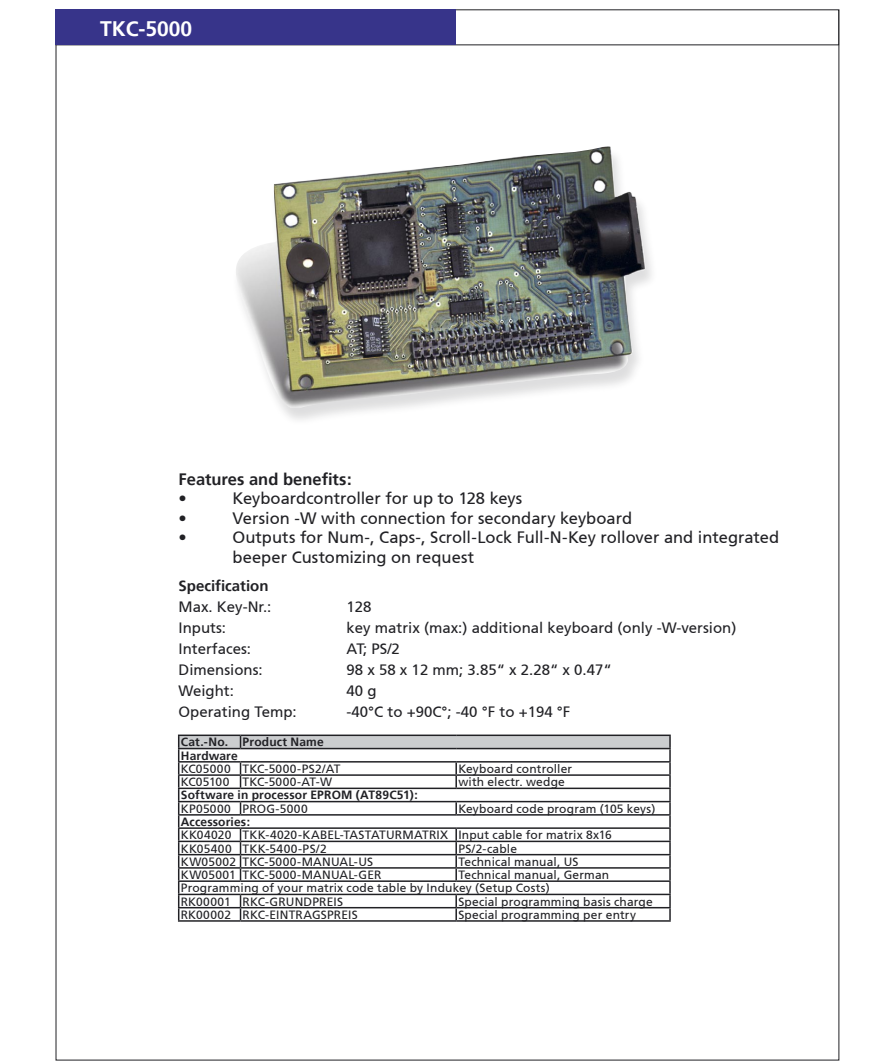
<style>
.page{position:relative;width:893px;height:1061px;background:#fff}
.page>*{position:absolute;margin:0;border:0;box-sizing:border-box;transform-origin:0 0}
.t1{font:700 21px "Frutiger 65";color:#fff}
.t2{font:16.5px "Frutiger 55 Roman";color:#212125}
.t3{font:700 16.5px "Frutiger 65";color:#212125}
.t4{font:15px "Frutiger 55 Roman";color:#212125}
.t5{font:700 15px "Frutiger 65";color:#212125}
.t6{font:12px "Frutiger 55 Roman";letter-spacing:.015em;color:#212125}
.t7{font:700 12px "Frutiger 65";letter-spacing:.015em;color:#212125}
.t8{font:12px "Frutiger 55 Roman";letter-spacing:.035em;color:#212125}
</style>
<div class="page">
<div style="left:55px;top:10px;width:401px;height:35px;background:#37348a"></div>
<hr style="left:178px;top:734px;width:63px;height:2px;background:#212125">
<hr style="left:241px;top:734px;width:215px;height:2px;background:#212125">
<hr style="left:456px;top:734px;width:215px;height:2px;background:#212125">
<svg style="left:178px;top:735px;width:493px;height:185px"></svg>
<hr style="left:178px;top:920px;width:63px;height:1px;background:#212125">
<hr style="left:241px;top:920px;width:215px;height:1px;background:#212125">
<hr style="left:456px;top:920px;width:215px;height:1px;background:#212125">
<div style="left:231px;top:147px;width:428px;height:281px;background:#212125;opacity:.15"></div>
<img style="left:233px;top:146px;width:412px;height:261px">
<p class="t1" style="left:100px;top:16px;width:94px">TKC-5000</p>
<p class="t3" style="left:179px;top:469px;width:175px">Features and benefits:</p>
<p class="t2" style="left:179px;top:489px;width:10px">•</p>
<p class="t2" style="left:233px;top:489px;width:291px">Keyboardcontroller for up to 128 keys</p>
<p class="t2" style="left:179px;top:508px;width:10px">•</p>
<p class="t2" style="left:233px;top:508px;width:401px">Version -W with connection for secondary keyboard</p>
<p class="t2" style="left:179px;top:528px;width:10px">•</p>
<p class="t2" style="left:233px;top:528px;width:548px">Outputs for Num-, Caps-, Scroll-Lock Full-N-Key rollover and integrated</p>
<p class="t2" style="left:233px;top:547px;width:243px">beeper Customizing on request</p>
<p class="t5" style="left:179px;top:577px;width:92px">Specification</p>
<p class="t4" style="left:179px;top:598px;width:94px">Max. Key-Nr.:</p>
<p class="t4" style="left:347px;top:598px;width:27px">128</p>
<p class="t4" style="left:179px;top:619px;width:49px">Inputs:</p>
<p class="t4" style="left:347px;top:619px;width:391px">key matrix (max:) additional keyboard (only -W-version)</p>
<p class="t4" style="left:179px;top:640px;width:74px">Interfaces:</p>
<p class="t4" style="left:347px;top:640px;width:55px">AT; PS/2</p>
<p class="t4" style="left:179px;top:661px;width:86px">Dimensions:</p>
<p class="t4" style="left:347px;top:661px;width:267px">98 x 58 x 12 mm; 3.85“ x 2.28“ x 0.47“</p>
<p class="t4" style="left:179px;top:682px;width:57px">Weight:</p>
<p class="t4" style="left:347px;top:682px;width:32px">40 g</p>
<p class="t4" style="left:179px;top:703px;width:120px">Operating Temp:</p>
<p class="t4" style="left:347px;top:703px;width:225px">-40°C to +90C°; -40 °F to +194 °F</p>
<p class="t7" style="left:181px;top:735px;width:49px">Cat.-No.</p>
<p class="t7" style="left:243px;top:735px;width:83px">Product Name</p>
<p class="t7" style="left:181px;top:748px;width:58px">Hardware</p>
<p class="t6" style="left:181px;top:761px;width:51px">KC05000</p>
<p class="t6" style="left:243px;top:761px;width:99px">TKC-5000-PS2/AT</p>
<p class="t6" style="left:458px;top:761px;width:115px">Keyboard controller</p>
<p class="t6" style="left:181px;top:775px;width:50px">KC05100</p>
<p class="t6" style="left:243px;top:775px;width:91px">TKC-5000-AT-W</p>
<p class="t6" style="left:458px;top:775px;width:108px">with electr. wedge</p>
<p class="t7" style="left:181px;top:788px;width:239px">Software in processor EPROM (AT89C51):</p>
<p class="t6" style="left:181px;top:801px;width:52px">KP05000</p>
<p class="t6" style="left:243px;top:801px;width:67px">PROG-5000</p>
<p class="t6" style="left:458px;top:801px;width:199px">Keyboard code program (105 keys)</p>
<p class="t7" style="left:181px;top:814px;width:71px">Accessories:</p>
<p class="t6" style="left:181px;top:828px;width:52px">KK04020</p>
<p class="t6" style="left:243px;top:828px;width:207px">TKK-4020-KABEL-TASTATURMATRIX</p>
<p class="t6" style="left:458px;top:828px;width:155px">Input cable for matrix 8x16</p>
<p class="t6" style="left:181px;top:841px;width:52px">KK05400</p>
<p class="t8" style="left:243px;top:841px;width:86px">TKK-5400-PS/2</p>
<p class="t6" style="left:458px;top:841px;width:60px">PS/2-cable</p>
<p class="t6" style="left:181px;top:854px;width:57px">KW05002</p>
<p class="t6" style="left:243px;top:854px;width:132px">TKC-5000-MANUAL-US</p>
<p class="t6" style="left:458px;top:854px;width:122px">Technical manual, US</p>
<p class="t6" style="left:181px;top:867px;width:56px">KW05001</p>
<p class="t6" style="left:243px;top:867px;width:140px">TKC-5000-MANUAL-GER</p>
<p class="t6" style="left:458px;top:867px;width:152px">Technical manual, German</p>
<p class="t6" style="left:181px;top:881px;width:370px">Programming of your matrix code table by Indukey (Setup Costs)</p>
<p class="t6" style="left:181px;top:894px;width:51px">RK00001</p>
<p class="t6" style="left:243px;top:894px;width:102px">RKC-GRUNDPREIS</p>
<p class="t6" style="left:458px;top:894px;width:196px">Special programming basis charge</p>
<p class="t6" style="left:181px;top:907px;width:52px">RK00002</p>
<p class="t6" style="left:243px;top:907px;width:117px">RKC-EINTRAGSPREIS</p>
<p class="t6" style="left:458px;top:907px;width:179px">Special programming per entry</p>
</div>
